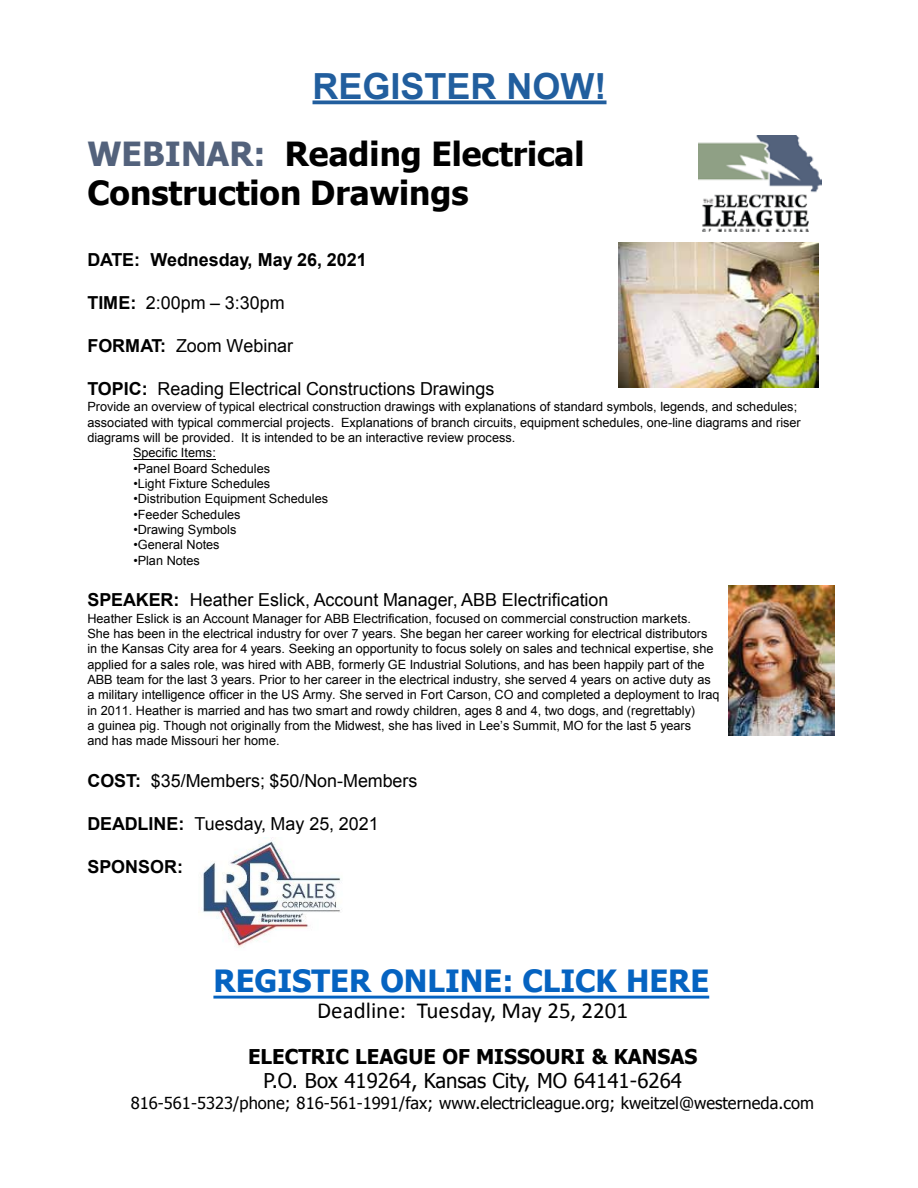
<style>
.page{position:relative;width:918px;height:1188px;background:#fff}
.page>*{position:absolute;margin:0;border:0;box-sizing:border-box;transform-origin:0 0}
.t1{font:700 36px "Arial";color:#215e9e}
.t2{font:700 33.3px/39.2px "Tahoma";color:#000}
.t3{font:700 30.6px "Tahoma";color:#0563c1}
.t4{font:22.95px "Calibri";color:#000}
.t5{font:20.4px "Tahoma";color:#000}
.t6{font:700 20.4px "Tahoma";color:#000}
.t7{font:700 18px "Arial";color:#000}
.t8{font:17.85px "Arial";color:#000}
.t9{font:700 17.85px "Arial";color:#000}
.t10{font:16.5px "Tahoma";color:#000}
.t11{font:12.75px/15.3px "Arial";color:#000}
.s1{color:#53627c}
.s2{font-weight:700}
</style>
<div class="page">
<img style="left:699px;top:135px;width:123px;height:96px">
<hr style="left:133px;top:459px;width:83px;height:1px;background:#000">
<svg style="left:213px;top:996px;width:496px;height:3px"></svg>
<img style="left:619px;top:242px;width:200px;height:146px">
<img style="left:728px;top:586px;width:106px;height:149px">
<img style="left:203px;top:837px;width:138px;height:111px">
<svg style="left:313px;top:100px;width:294px;height:4px"></svg>
<h1 class="t1" style="left:313px;top:62px;width:296px">REGISTER NOW!</h1>
<h2 class="t2" style="left:87px;top:136px;width:499px"><span class="s1">WEBINAR:</span> Reading Electrical<br>Construction Drawings</h2>
<h3 class="t7" style="left:87px;top:248px;width:281px">DATE: Wednesday, May 26, 2021</h3>
<h3 class="t8" style="left:87px;top:291px;width:199px"><span class="s2">TIME:</span> 2:00pm – 3:30pm</h3>
<h3 class="t8" style="left:87px;top:334px;width:207px"><span class="s2">FORMAT:</span> Zoom Webinar</h3>
<h3 class="t8" style="left:87px;top:377px;width:409px"><span class="s2">TOPIC:</span> Reading Electrical Constructions Drawings</h3>
<p class="t11" style="left:87px;top:399px;width:711px">Provide an overview of typical electrical construction drawings with explanations of standard symbols, legends, and schedules;</p>
<p class="t11" style="left:87px;top:415px;width:715px">associated with typical commercial projects. Explanations of branch circuits, equipment schedules, one-line diagrams and riser</p>
<p class="t11" style="left:87px;top:430px;width:430px">diagrams will be provided. It is intended to be an interactive review process.</p>
<p class="t11" style="left:133px;top:445px;width:84px">Specific Items:</p>
<p class="t11" style="left:133px;top:460px;width:138px">•Panel Board Schedules</p>
<p class="t11" style="left:133px;top:476px;width:138px">•Light Fixture Schedules</p>
<p class="t11" style="left:133px;top:491px;width:196px">•Distribution Equipment Schedules</p>
<p class="t11" style="left:133px;top:506px;width:109px">•Feeder Schedules</p>
<p class="t11" style="left:133px;top:522px;width:105px">•Drawing Symbols</p>
<p class="t11" style="left:133px;top:537px;width:88px">•General Notes</p>
<p class="t11" style="left:133px;top:552px;width:68px">•Plan Notes</p>
<h3 class="t8" style="left:87px;top:588px;width:523px"><span class="s2">SPEAKER:</span> Heather Eslick, Account Manager, ABB Electrification</h3>
<p class="t11" style="left:87px;top:611px;width:634px">Heather Eslick is an Account Manager for ABB Electrification, focused on commercial construction markets.<br>She has been in the electrical industry for over 7 years. She began her career working for electrical distributors in the Kansas City area for 4 years. Seeking an opportunity to focus solely on sales and technical expertise, she applied for a sales role, was hired with ABB, formerly GE Industrial Solutions, and has been happily part of the ABB team for the last 3 years. Prior to her career in the electrical industry, she served 4 years on active duty as a military intelligence officer in the US Army. She served in Fort Carson, CO and completed a deployment to Iraq in 2011. Heather is married and has two smart and rowdy children, ages 8 and 4, two dogs, and (regrettably)<br>a guinea pig. Though not originally from the Midwest, she has lived in Lee’s Summit, MO for the last 5 years<br>and has made Missouri her home.</p>
<h3 class="t8" style="left:87px;top:769px;width:331px"><span class="s2">COST:</span> $35/Members; $50/Non-Members</h3>
<h3 class="t8" style="left:87px;top:812px;width:293px"><span class="s2">DEADLINE:</span> Tuesday, May 25, 2021</h3>
<h3 class="t9" style="left:87px;top:855px;width:97px">SPONSOR:</h3>
<h3 class="t3" style="left:213px;top:960px;width:497px">REGISTER ONLINE: CLICK HERE</h3>
<h3 class="t4" style="left:317px;top:994px;width:313px">Deadline: Tuesday, May 25, 2201</h3>
<h3 class="t6" style="left:248px;top:1042px;width:451px">ELECTRIC LEAGUE OF MISSOURI &amp; KANSAS</h3>
<h3 class="t5" style="left:263px;top:1067px;width:420px">P.O. Box 419264, Kansas City, MO 64141-6264</h3>
<p class="t10" style="left:131px;top:1092px;width:685px">816-561-5323/phone; 816-561-1991/fax; www.electricleague.org; kweitzel@westerneda.com</p>
</div>
